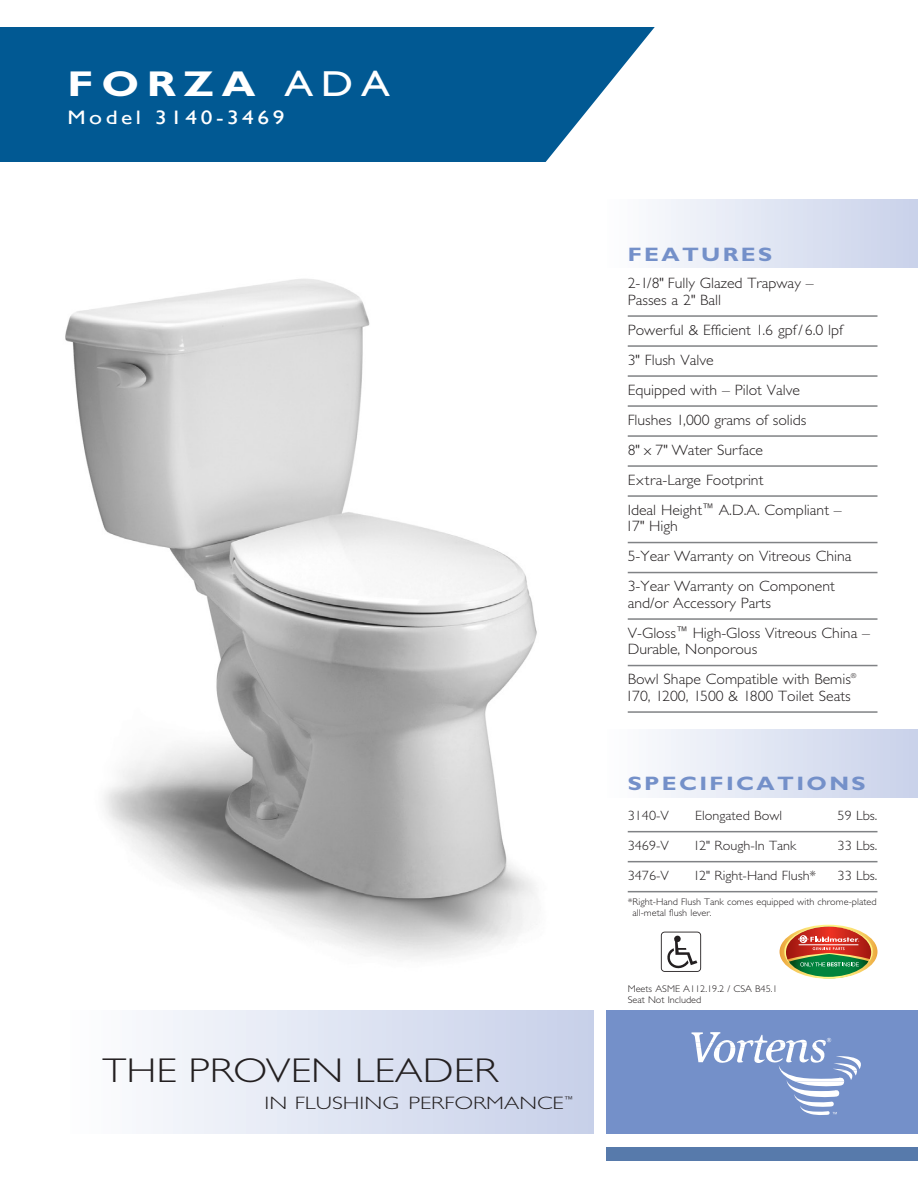
<style>
.page{position:relative;width:918px;height:1188px;background:#fff}
.page>*{position:absolute;margin:0;border:0;box-sizing:border-box;transform-origin:0 0}
.t1{font:700 36px "Gill Sans";letter-spacing:.18em;color:#fff;scale:1.2 1}
.t2{font:300 34.5px "Gill Sans";color:#231f20;scale:1.21 1}
.t3{font:700 19.5px "Gill Sans";letter-spacing:.1em;color:#7490c9;scale:1.2 1}
.t4{font:19.5px "Gill Sans";letter-spacing:.15em;color:#fff;scale:1.2 1}
.t5{font:300 18px "Gill Sans";color:#231f20;scale:1.29 1}
.t6{font:300 15px/30px "Gill Sans";color:#231f20;scale:1.05 1}
.t7{font:300 13.5px "Gill Sans";color:#231f20;scale:1.05 1}
.t8{font:300 9.75px/11.2px "Gill Sans";color:#231f20;scale:1.05 1}
.t9{font:300 6.75px "Gill Sans";color:#231f20;scale:1.05 1}
.s1{font-weight:400}
</style>
<div class="page">
<div style="left:606px;top:200px;width:312px;height:68px;background:linear-gradient(to right,#fdfefe,#c8d1ea)"></div>
<div style="left:606px;top:729px;width:312px;height:68px;background:linear-gradient(to right,#fdfefe,#c8d1ea)"></div>
<div style="left:68px;top:1010px;width:526px;height:124px;background:linear-gradient(to right,#fdfefe,#c6cfe9)"></div>
<div style="left:606px;top:1010px;width:312px;height:124px;background:#7490c9"></div>
<div style="left:606px;top:1148px;width:312px;height:13px;background:#577aab"></div>
<svg style="left:691px;top:1032px;width:170px;height:83px"></svg>
<svg style="left:0;top:27px;width:655px;height:135px;background:#16669c"></svg>
<svg style="left:661px;top:932px;width:40px;height:40px"></svg>
<img style="left:780px;top:925px;width:98px;height:54px">
<img style="left:65px;top:279px;width:472px;height:679px">
<hr style="left:628px;top:315px;width:250px;height:2px;background:#808285">
<hr style="left:628px;top:345px;width:250px;height:2px;background:#808285">
<hr style="left:628px;top:375px;width:250px;height:2px;background:#808285">
<hr style="left:628px;top:405px;width:250px;height:2px;background:#808285">
<hr style="left:628px;top:435px;width:250px;height:2px;background:#808285">
<hr style="left:628px;top:465px;width:250px;height:2px;background:#808285">
<hr style="left:628px;top:495px;width:250px;height:2px;background:#808285">
<hr style="left:628px;top:542px;width:250px;height:1px;background:#808285">
<hr style="left:628px;top:572px;width:250px;height:1px;background:#808285">
<hr style="left:628px;top:618px;width:250px;height:2px;background:#808285">
<hr style="left:628px;top:665px;width:250px;height:1px;background:#808285">
<hr style="left:628px;top:711px;width:250px;height:2px;background:#808285">
<hr style="left:628px;top:831px;width:250px;height:1px;background:#808285">
<hr style="left:628px;top:861px;width:250px;height:1px;background:#808285">
<hr style="left:628px;top:891px;width:250px;height:1px;background:#808285">
<h1 class="t1" style="left:68px;top:63px;width:270px">FORZA <span class="s1">ada</span></h1>
<h3 class="t4" style="left:68px;top:106px;width:182px">Model 3140-3469</h3>
<h2 class="t2" style="left:103px;top:1051px;width:328px">THE PROVEN LEADER</h2>
<p class="t5" style="left:265px;top:1093px;width:241px">IN FLUSHING PERFORMANCE<sup>™</sup></p>
<h3 class="t3" style="left:628px;top:243px;width:122px">FEATURES</h3>
<p class="t6" style="left:628px;top:275px;width:179px;line-height:16.5px">2-1/8" Fully Glazed Trapway –<br>Passes a 2" Ball</p>
<p class="t6" style="left:628px;top:315px;width:207px">Powerful &amp; Efficient 1.6 gpf/6.0 lpf<br>3" Flush Valve<br>Equipped with – Pilot Valve<br>Flushes 1,000 grams of solids<br>8" x 7" Water Surface<br>Extra-Large Footprint<br>Ideal Height<sup>™</sup> A.D.A. Compliant –</p>
<p class="t6" style="left:625px;top:511px;width:217px">17" High<br>5-Year Warranty on Vitreous China<br>3-Year Warranty on Component</p>
<p class="t6" style="left:628px;top:588px;width:232px">and/or Accessory Parts<br>V-Gloss<sup>™</sup> High-Gloss Vitreous China –</p>
<p class="t6" style="left:628px;top:634px;width:214px">Durable, Nonporous<br>Bowl Shape Compatible with Bemis</p>
<p class="t9" style="left:851px;top:672px;width:7px">®</p>
<p class="t6" style="left:625px;top:681px;width:216px">170, 1200, 1500 &amp; 1800 Toilet Seats</p>
<h3 class="t3" style="left:628px;top:772px;width:200px">SPECIFICATIONS</h3>
<p class="t7" style="left:628px;top:808px;width:41px">3140-V</p>
<p class="t7" style="left:695px;top:808px;width:84px">Elongated Bowl</p>
<p class="t7" style="left:838px;top:808px;width:40px">59 Lbs.</p>
<p class="t7" style="left:628px;top:838px;width:41px">3469-V</p>
<p class="t7" style="left:693px;top:838px;width:100px">12" Rough-In Tank</p>
<p class="t7" style="left:838px;top:838px;width:40px">33 Lbs.</p>
<p class="t7" style="left:628px;top:868px;width:41px">3476-V</p>
<p class="t7" style="left:693px;top:868px;width:119px">12" Right-Hand Flush*</p>
<p class="t7" style="left:838px;top:868px;width:40px">33 Lbs.</p>
<p class="t8" style="left:633px;top:896px;width:234px;text-indent:-5px">*Right-Hand Flush Tank comes equipped with chrome-plated all-metal flush lever.</p>
<p class="t8" style="left:628px;top:983px;width:144px">Meets ASME A112.19.2 / CSA B45.1<br>Seat Not Included</p>
</div>
